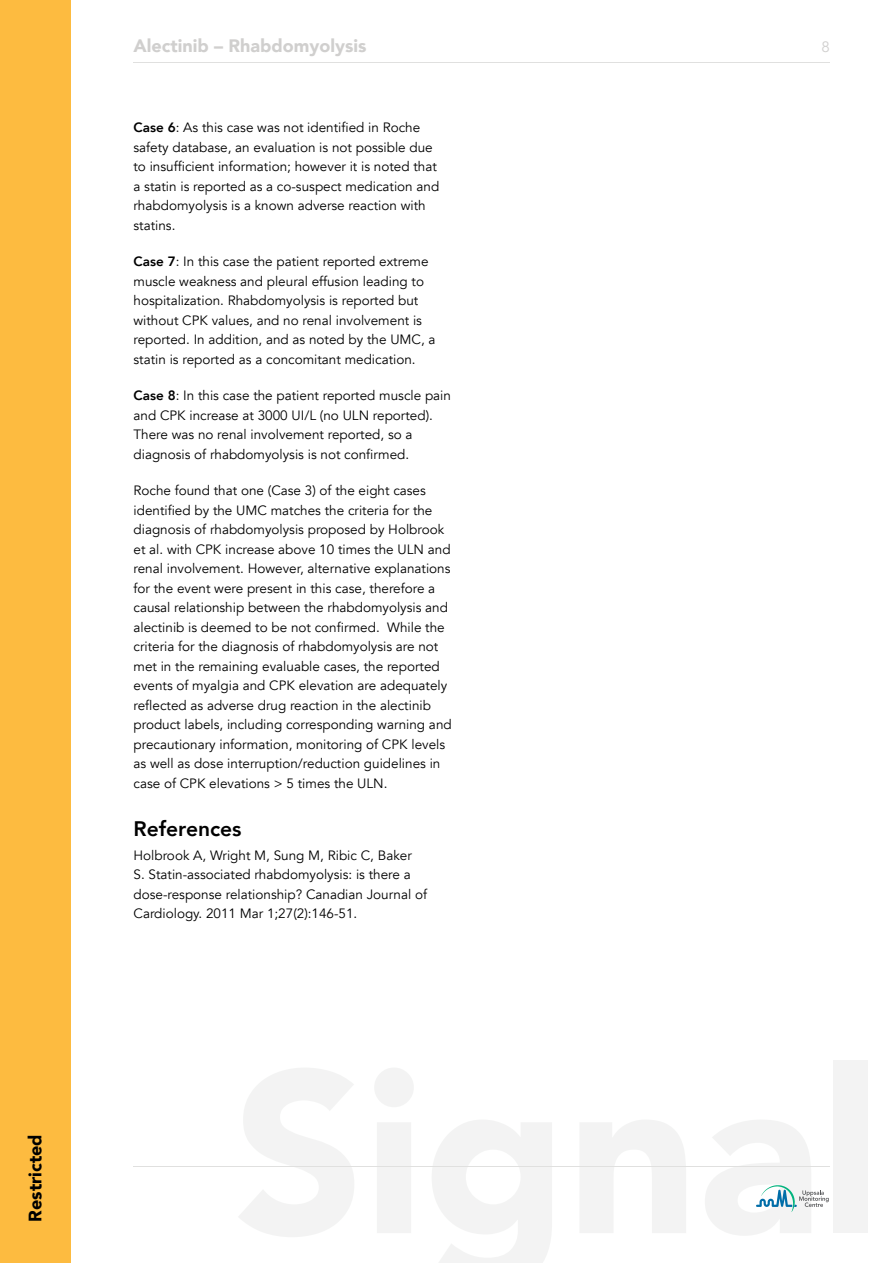
<style>
.page{position:relative;width:893px;height:1263px;background:#fff}
.page>*{position:absolute;margin:0;border:0;box-sizing:border-box;transform-origin:0 0}
.t1{font:800 21px "Avenir";color:#000}
.t2{font:900 18px "Avenir";color:#d0cfce}
.t3{font:900 18px "Avenir";color:#000}
.t4{font:15px "Avenir";color:#d0cfce}
.t5{font:13.5px/19.5px "Avenir";color:#000}
.s1{font-weight:800}
</style>
<div class="page">
<div style="left:0;top:0;width:70px;height:1263px;background:#fdbb40"></div>
<svg style="left:756px;top:1185px;width:73px;height:27px"></svg>
<hr style="left:134px;top:1166px;width:696px;height:1px;background:#e0e0df">
<hr style="left:134px;top:62px;width:696px;height:1px;background:#e0e0df">
<h2 class="t3" style="left:20px;top:1222px;width:89px;rotate:-90deg">Restricted</h2>
<h2 class="t2" style="left:134px;top:31px;width:235px">Alectinib – Rhabdomyolysis</h2>
<p class="t4" style="left:822px;top:38px;width:10px">8</p>
<p class="t5" style="left:134px;top:118px;width:307px"><span class="s1">Case 6</span>: As this case was not identified in Roche safety database, an evaluation is not possible due to insufficient information; however it is noted that a statin is reported as a co-suspect medication and rhabdomyolysis is a known adverse reaction with statins.</p>
<p class="t5" style="left:134px;top:252px;width:304px"><span class="s1">Case 7</span>: In this case the patient reported extreme muscle weakness and pleural effusion leading to hospitalization. Rhabdomyolysis is reported but without CPK values, and no renal involvement is reported. In addition, and as noted by the UMC, a statin is reported as a concomitant medication.</p>
<p class="t5" style="left:134px;top:386px;width:319px"><span class="s1">Case 8</span>: In this case the patient reported muscle pain and CPK increase at 3000 UI/L (no ULN reported).<br>There was no renal involvement reported, so a diagnosis of rhabdomyolysis is not confirmed.</p>
<p class="t5" style="left:134px;top:481px;width:320px">Roche found that one (Case 3) of the eight cases identified by the UMC matches the criteria for the diagnosis of rhabdomyolysis proposed by Holbrook et al. with CPK increase above 10 times the ULN and renal involvement. However, alternative explanations for the event were present in this case, therefore a causal relationship between the rhabdomyolysis and alectinib is deemed to be not confirmed. While the criteria for the diagnosis of rhabdomyolysis are not met in the remaining evaluable cases, the reported events of myalgia and CPK elevation are adequately reflected as adverse drug reaction in the alectinib product labels, including corresponding warning and precautionary information, monitoring of CPK levels as well as dose interruption/reduction guidelines in case of CPK elevations &gt; 5 times the ULN.</p>
<h1 class="t1" style="left:134px;top:812px;width:110px">References</h1>
<p class="t5" style="left:134px;top:845px;width:295px">Holbrook A, Wright M, Sung M, Ribic C, Baker<br>S. Statin-associated rhabdomyolysis: is there a dose-response relationship? Canadian Journal of Cardiology. 2011 Mar 1;27(2):146-51.</p>
</div>
